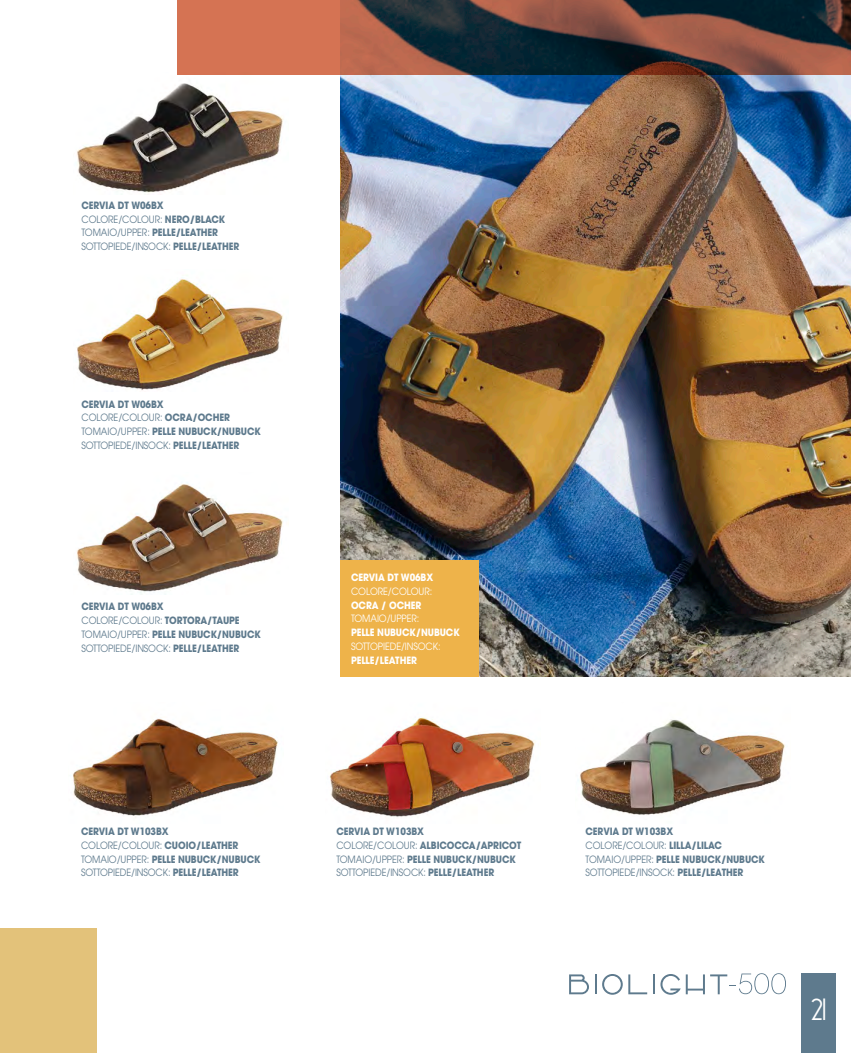
<style>
.page{position:relative;width:851px;height:1053px;background:#fff}
.page>*{position:absolute;margin:0;border:0;box-sizing:border-box;transform-origin:0 0}
.t1{font:300 30px "Bellerose";color:#fff}
.t2{font:700 10px/13.8px "Avant Garde";letter-spacing:-.01em;color:#5e7a8d;scale:.9 1}
.t3{font:700 10px "Avant Garde";letter-spacing:-.01em;color:#fff;scale:.9 1}
.t4{font:10px "Avant Garde";letter-spacing:-.01em;color:#fff;scale:.9 1}
.s1{font-weight:400}
</style>
<div class="page">
<img style="left:77px;top:83px;width:207px;height:110px">
<img style="left:340px;top:75px;width:510px;height:601px">
<div style="left:801px;top:973px;width:34px;height:79px;background:#5e7a8d"></div>
<div style="left:0;top:928px;width:96px;height:124px;background:#e3c27a"></div>
<svg style="left:177px;top:0;width:673px;height:75px;background:#744c41"></svg>
<svg style="left:569px;top:974px;width:20px;height:20px"></svg>
<hr style="left:594px;top:974px;width:2px;height:20px;background:#5e7a8d">
<svg style="left:602px;top:974px;width:20px;height:20px"></svg>
<svg style="left:628px;top:974px;width:19px;height:20px"></svg>
<hr style="left:652px;top:974px;width:2px;height:20px;background:#5e7a8d">
<svg style="left:660px;top:974px;width:44px;height:20px"></svg>
<svg style="left:710px;top:973px;width:75px;height:21px"></svg>
<img style="left:77px;top:279px;width:206px;height:111px">
<img style="left:77px;top:482px;width:206px;height:111px">
<img style="left:73px;top:718px;width:205px;height:100px">
<img style="left:330px;top:717px;width:205px;height:100px">
<img style="left:578px;top:719px;width:207px;height:96px">
<div style="left:340px;top:560px;width:138px;height:116px;background:#eeb34a"></div>
<p class="t2" style="left:81px;top:198px;width:177px">CERVIA DT W06BX<br><span class="s1">COLORE/COLOUR:</span> NERO/BLACK<br><span class="s1">TOMAIO/UPPER:</span> PELLE/LEATHER<br><span class="s1">SOTTOPIEDE/INSOCK:</span> PELLE/LEATHER</p>
<p class="t2" style="left:81px;top:397px;width:201px">CERVIA DT W06BX<br><span class="s1">COLORE/COLOUR:</span> OCRA/OCHER<br><span class="s1">TOMAIO/UPPER:</span> PELLE NUBUCK/NUBUCK<br><span class="s1">SOTTOPIEDE/INSOCK:</span> PELLE/LEATHER</p>
<p class="t2" style="left:81px;top:599px;width:201px">CERVIA DT W06BX<br><span class="s1">COLORE/COLOUR:</span> TORTORA/TAUPE<br><span class="s1">TOMAIO/UPPER:</span> PELLE NUBUCK/NUBUCK<br><span class="s1">SOTTOPIEDE/INSOCK:</span> PELLE/LEATHER</p>
<p class="t3" style="left:351px;top:571px;width:93px">CERVIA DT W06BX</p>
<p class="t4" style="left:351px;top:585px;width:92px">COLORE/COLOUR:</p>
<p class="t3" style="left:351px;top:598px;width:80px">OCRA / OCHER</p>
<p class="t4" style="left:351px;top:612px;width:77px">TOMAIO/UPPER:</p>
<p class="t3" style="left:351px;top:626px;width:122px">PELLE NUBUCK/NUBUCK</p>
<p class="t4" style="left:351px;top:640px;width:101px">SOTTOPIEDE/INSOCK:</p>
<p class="t3" style="left:351px;top:653px;width:75px">PELLE/LEATHER</p>
<p class="t2" style="left:81px;top:824px;width:201px">CERVIA DT W103BX<br><span class="s1">COLORE/COLOUR:</span> CUOIO/LEATHER<br><span class="s1">TOMAIO/UPPER:</span> PELLE NUBUCK/NUBUCK<br><span class="s1">SOTTOPIEDE/INSOCK:</span> PELLE/LEATHER</p>
<p class="t2" style="left:585px;top:824px;width:201px">CERVIA DT W103BX<br><span class="s1">COLORE/COLOUR:</span> LILLA/LILAC<br><span class="s1">TOMAIO/UPPER:</span> PELLE NUBUCK/NUBUCK<br><span class="s1">SOTTOPIEDE/INSOCK:</span> PELLE/LEATHER</p>
<p class="t2" style="left:336px;top:824px;width:207px">CERVIA DT W103BX<br><span class="s1">COLORE/COLOUR:</span> ALBICOCCA/APRICOT<br><span class="s1">TOMAIO/UPPER:</span> PELLE NUBUCK/NUBUCK<br><span class="s1">SOTTOPIEDE/INSOCK:</span> PELLE/LEATHER</p>
<h1 class="t1" style="left:810px;top:992px;width:17px">21</h1>
</div>
